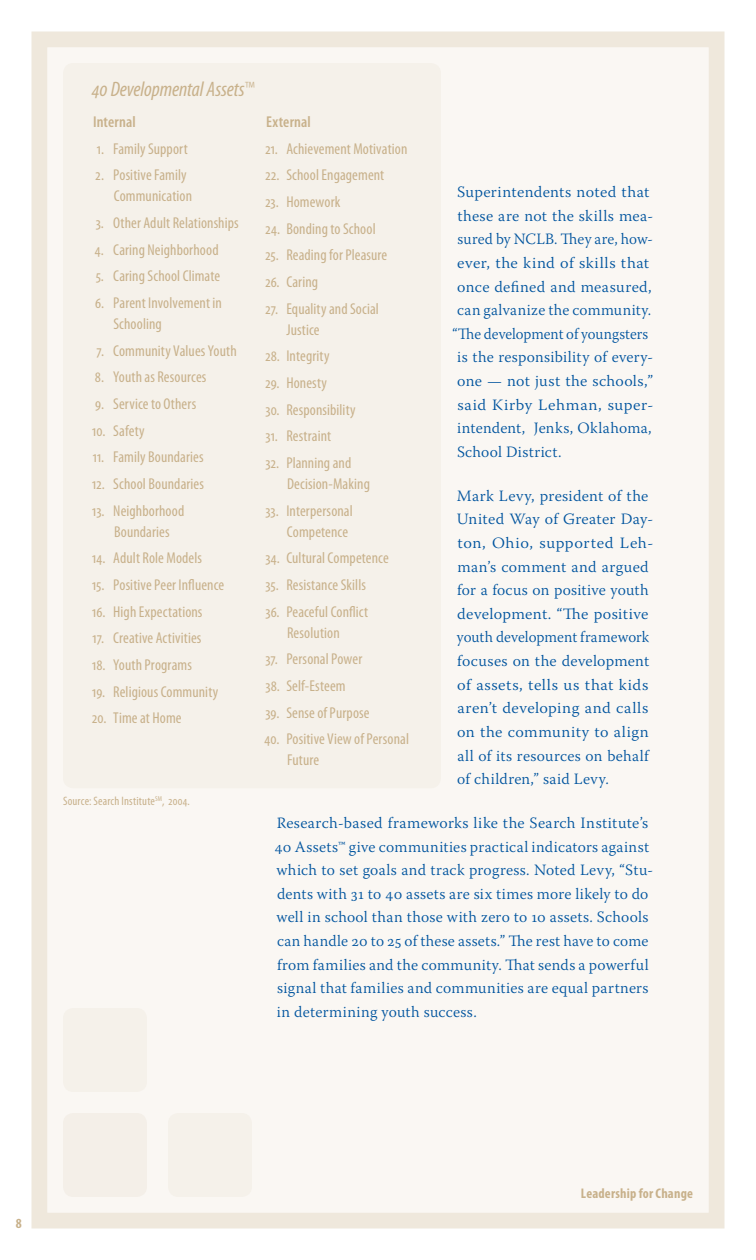
<style>
.page{position:relative;width:756px;height:1260px;background:#fff}
.page>*{position:absolute;margin:0;border:0;box-sizing:border-box;transform-origin:0 0}
.t1{font:italic condensed 21px "Myriad Pro";letter-spacing:-.005em;color:#c8b18b}
.t2{font:300 15.75px/23.6px "Warnock Pro";letter-spacing:.02em;color:#00549e}
.t3{font:condensed 15.75px/21px "Myriad Pro";letter-spacing:.005em;color:#c8b18b}
.t4{font:300 15.75px "Warnock Pro";color:#00549e;scale:.95 1}
.t5{font:300 15.75px "Warnock Pro";letter-spacing:.04em;color:#00549e;scale:1.04 1}
.t6{font:300 15.75px "Warnock Pro";letter-spacing:.04em;color:#00549e;scale:1.05 1}
.t7{font:600 condensed 15.75px "Myriad Pro";letter-spacing:.01em;color:#c8b18b}
.t8{font:700 condensed 14px "Myriad Pro";letter-spacing:.015em;color:#c8b18b}
.t9{font:condensed 12.25px "Myriad Pro";letter-spacing:.015em;color:#c8b18b}
.s1{font-weight:300}
</style>
<div class="page">
<div style="left:32px;top:32px;width:692px;height:1196px;background:#faf7f3;border:16px solid #efe8dc"></div>
<div style="left:63px;top:1113px;width:84px;height:84px;background:#f4efe8;border-radius:10px"></div>
<div style="left:168px;top:1113px;width:84px;height:84px;background:#f5f1ea;border-radius:10px"></div>
<div style="left:63px;top:1008px;width:84px;height:84px;background:#f5f1ea;border-radius:10px"></div>
<div style="left:63px;top:63px;width:378px;height:725px;background:#f5f1ea;border-radius:10px"></div>
<h1 class="t1" style="left:92px;top:76px;width:164px">40 Developmental Assets<span class="s1">™</span></h1>
<p class="t7" style="left:93px;top:112px;width:44px">Internal</p>
<p class="t3" style="left:97px;top:138px;width:92px">1. Family Support</p>
<p class="t3" style="left:114px;top:165px;width:80px;text-indent:-18px">2. Positive Family<br>Communication</p>
<p class="t3" style="left:96px;top:212px;width:145px">3. Other Adult Relationships</p>
<p class="t3" style="left:95px;top:239px;width:125px">4. Caring Neighborhood</p>
<p class="t3" style="left:96px;top:266px;width:126px">5. Caring School Climate</p>
<p class="t3" style="left:113px;top:292px;width:110px;text-indent:-18px">6. Parent Involvement in<br>Schooling</p>
<p class="t3" style="left:97px;top:340px;width:142px">7. Community Values Youth</p>
<p class="t3" style="left:95px;top:367px;width:113px">8. Youth as Resources</p>
<p class="t3" style="left:95px;top:393px;width:103px">9. Service to Others</p>
<p class="t3" style="left:92px;top:420px;width:54px">10. Safety</p>
<p class="t3" style="left:93px;top:447px;width:112px">11. Family Boundaries</p>
<p class="t3" style="left:92px;top:473px;width:113px">12. School Boundaries</p>
<p class="t3" style="left:92px;top:500px;width:94px;text-align:center">13. Neighborhood<br>Boundaries</p>
<p class="t3" style="left:92px;top:548px;width:111px">14. Adult Role Models</p>
<p class="t3" style="left:92px;top:574px;width:133px">15. Positive Peer Influence</p>
<p class="t3" style="left:92px;top:601px;width:112px">16. High Expectations</p>
<p class="t3" style="left:93px;top:628px;width:110px">17. Creative Activities</p>
<p class="t3" style="left:92px;top:654px;width:101px">18. Youth Programs</p>
<p class="t3" style="left:92px;top:681px;width:128px">19. Religious Community</p>
<p class="t3" style="left:92px;top:708px;width:91px">20. Time at Home</p>
<p class="t9" style="left:63px;top:794px;width:128px">Source: Search Institute<sup>SM</sup>, 2004.</p>
<p class="t7" style="left:266px;top:112px;width:46px">External</p>
<p class="t3" style="left:265px;top:138px;width:144px">21. Achievement Motivation</p>
<p class="t3" style="left:265px;top:164px;width:120px">22. School Engagement</p>
<p class="t3" style="left:265px;top:191px;width:77px">23. Homework</p>
<p class="t3" style="left:265px;top:218px;width:112px">24. Bonding to School</p>
<p class="t3" style="left:265px;top:244px;width:123px">25. Reading for Pleasure</p>
<p class="t3" style="left:265px;top:271px;width:54px">26. Caring</p>
<p class="t3" style="left:286px;top:298px;width:94px;text-indent:-21px">27. Equality and Social<br>Justice</p>
<p class="t3" style="left:265px;top:345px;width:66px">28. Integrity</p>
<p class="t3" style="left:265px;top:372px;width:63px">29. Honesty</p>
<p class="t3" style="left:265px;top:399px;width:92px">30. Responsibility</p>
<p class="t3" style="left:265px;top:425px;width:67px">31. Restraint</p>
<p class="t3" style="left:287px;top:452px;width:84px;text-indent:-22px">32. Planning and<br>Decision-Making</p>
<p class="t3" style="left:265px;top:500px;width:89px;text-align:right">33. Interpersonal<br>Competence</p>
<p class="t3" style="left:265px;top:547px;width:125px">34. Cultural Competence</p>
<p class="t3" style="left:265px;top:574px;width:102px">35. Resistance Skills</p>
<p class="t3" style="left:265px;top:601px;width:104px;text-align:center">36. Peaceful Conflict<br>Resolution</p>
<p class="t3" style="left:265px;top:648px;width:98px">37. Personal Power</p>
<p class="t3" style="left:265px;top:675px;width:82px">38. Self-Esteem</p>
<p class="t3" style="left:265px;top:702px;width:106px">39. Sense of Purpose</p>
<p class="t3" style="left:287px;top:728px;width:123px;text-indent:-23px">40. Positive View of Personal<br>Future</p>
<p class="t2" style="left:457px;top:180px;width:194px">Superintendents noted that</p>
<p class="t2" style="left:457px;top:203px;width:197px">these are not the skills mea-</p>
<p class="t2" style="left:458px;top:227px;width:197px">sured by NCLB. They are, how-</p>
<p class="t5" style="left:457px;top:253px;width:186px">ever, the kind of skills that</p>
<p class="t2" style="left:457px;top:274px;width:196px">once defined and measured,</p>
<p class="t2" style="left:457px;top:298px;width:196px">can galvanize the community.</p>
<p class="t4" style="left:452px;top:324px;width:208px">“The development of youngsters</p>
<p class="t2" style="left:457px;top:345px;width:198px">is the responsibility of every-</p>
<p class="t2" style="left:457px;top:369px;width:197px">one — not just the schools,”</p>
<p class="t6" style="left:458px;top:395px;width:188px">said Kirby Lehman, super-</p>
<p class="t2" style="left:457px;top:416px;width:196px">intendent, Jenks, Oklahoma,</p>
<p class="t2" style="left:457px;top:440px;width:106px">School District.</p>
<p class="t2" style="left:457px;top:483px;width:198px">Mark Levy, president of the<br>United Way of Greater Day&shy;ton, Ohio, supported Leh&shy;man’s comment and argued for a focus on positive youth development. “The positive youth development framework focuses on the development of assets, tells us that kids aren’t developing and calls on the community to align all of its resources on behalf of children,” said Levy.</p>
<p class="t2" style="left:275px;top:811px;width:380px">Research-based frameworks like the Search Institute’s 40 Assets™ give communities practical indicators against which to set goals and track progress. Noted Levy, “Stu&shy;dents with 31 to 40 assets are six times more likely to do well in school than those with zero to 10 assets. Schools can handle 20 to 25 of these assets.” The rest have to come from families and the community. That sends a powerful signal that families and communities are equal partners in determining youth success.</p>
<p class="t8" style="left:16px;top:1215px;width:7px">8</p>
<p class="t8" style="left:581px;top:1184px;width:114px">Leadership for Change</p>
</div>
